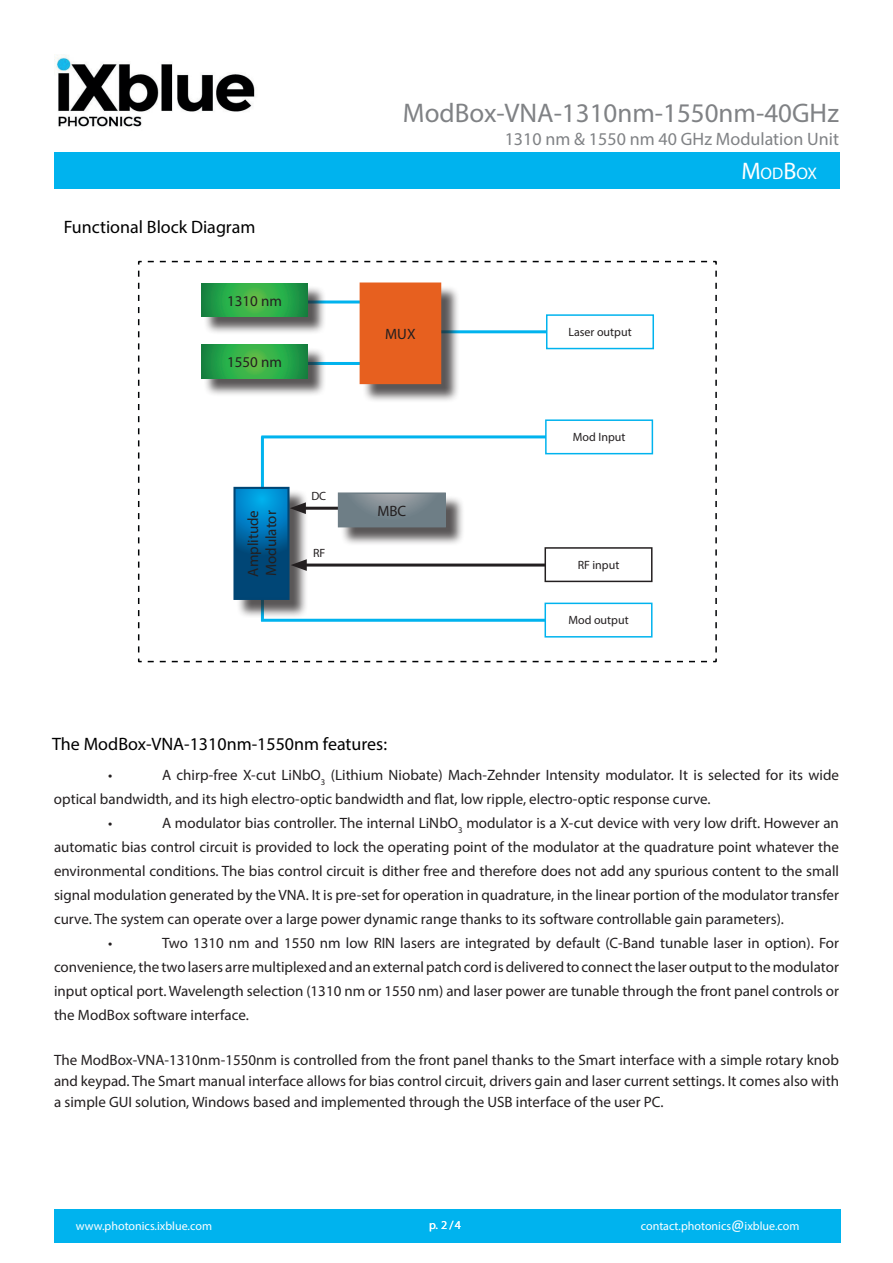
<style>
.page{position:relative;width:893px;height:1263px;background:#fff}
.page>*{position:absolute;margin:0;border:0;box-sizing:border-box;transform-origin:0 0}
.t1{font:27px "Myriad Pro";color:#808285}
.t2{font:18px "Myriad Pro";color:#000}
.t3{font:18px "Myriad Pro";color:#808285}
.t4{font:16.8px "Myriad Pro";color:#fff}
.t5{font:15px/24px "Myriad Pro";color:#231f20;text-align:justify}
.t6{font:12px "Myriad Pro";color:#fff}
.t7{font:12px "Myriad Pro";color:#231f20}
.s1{font-size:24px}
.s2{font-family:"Calibri";font-size:15px}
</style>
<div class="page">
<div style="left:54px;top:1209px;width:786px;height:33px;background:#00b3ee"></div>
<div style="left:54px;top:152px;width:786px;height:37px;background:#00b3ee"></div>
<img style="left:54px;top:54px;width:201px;height:73px">
<svg style="left:137px;top:260px;width:580px;height:403px"></svg>
<hr style="left:300px;top:507px;width:48px;height:3px;background:#231f20">
<div style="left:340px;top:495px;width:124px;height:51px;background:#231f20;opacity:.75"></div>
<svg style="left:341px;top:495px;width:102px;height:29px;background:#78858d"></svg>
<div style="left:338px;top:492px;width:108px;height:35px;border:2px solid #6e7e86"></div>
<hr style="left:261px;top:619px;width:318px;height:3px;background:#00b3ee">
<div style="left:545px;top:603px;width:107px;height:34px;background:#fff"></div>
<div style="left:544px;top:603px;width:108px;height:34px;border:2px solid #00b3ee"></div>
<hr style="left:301px;top:563px;width:304px;height:3px;background:#231f20">
<div style="left:545px;top:548px;width:107px;height:33px;background:#fff"></div>
<div style="left:544px;top:547px;width:108px;height:35px;border:2px solid #231f20"></div>
<hr style="left:261px;top:436px;width:3px;height:185px;background:#00b3ee">
<hr style="left:261px;top:435px;width:318px;height:3px;background:#00b3ee">
<div style="left:546px;top:420px;width:106px;height:34px;background:#fff"></div>
<div style="left:545px;top:419px;width:108px;height:35px;border:2px solid #00b3ee"></div>
<div style="left:236px;top:489px;width:72px;height:130px;background:#231f20;opacity:.75"></div>
<svg style="left:236px;top:490px;width:51px;height:107px;background:#00659f"></svg>
<div style="left:233px;top:487px;width:57px;height:113px;border:2px solid #004574"></div>
<hr style="left:303px;top:300px;width:88px;height:3px;background:#00b3ee">
<div style="left:204px;top:285px;width:123px;height:50px;background:#231f20;opacity:.75"></div>
<svg style="left:201px;top:283px;width:107px;height:34px;background:#2da647"></svg>
<hr style="left:303px;top:362px;width:116px;height:3px;background:#00b3ee">
<div style="left:204px;top:347px;width:123px;height:50px;background:#231f20;opacity:.75"></div>
<svg style="left:201px;top:345px;width:107px;height:33px;background:#2ea647"></svg>
<hr style="left:427px;top:330px;width:140px;height:3px;background:#00b3ee">
<div style="left:547px;top:315px;width:106px;height:34px;background:#fff"></div>
<div style="left:546px;top:314px;width:108px;height:35px;border:2px solid #00b3ee"></div>
<div style="left:362px;top:285px;width:98px;height:118px;background:#231f20;opacity:.75"></div>
<div style="left:360px;top:283px;width:80px;height:100px;background:#e7601f"></div>
<div style="left:360px;top:282px;width:81px;height:102px;border:2px solid #e7601f"></div>
<h1 class="t1" style="left:403px;top:97px;width:437px">ModBox-VNA-1310nm-1550nm-40GHz</h1>
<p class="t3" style="left:505px;top:128px;width:336px">1310 nm &amp; 1550 nm 40 GHz Modulation Unit</p>
<p class="t2" style="left:64px;top:216px;width:193px">Functional Block Diagram</p>
<p class="t5" style="left:227px;top:288px;width:56px">1310 nm</p>
<p class="t5" style="left:227px;top:350px;width:56px">1550 nm</p>
<p class="t5" style="left:244px;top:577px;width:68px;line-height:18px;rotate:-90deg">Amplitude<br>Modulator</p>
<p class="t7" style="left:311px;top:489px;width:16px">DC</p>
<p class="t7" style="left:313px;top:546px;width:14px">RF</p>
<p class="t5" style="left:385px;top:322px;width:32px">MUX</p>
<p class="t7" style="left:568px;top:325px;width:65px">Laser output</p>
<p class="t5" style="left:377px;top:498px;width:30px">MBC</p>
<p class="t7" style="left:573px;top:430px;width:54px">Mod Input</p>
<p class="t7" style="left:578px;top:558px;width:43px">RF input</p>
<p class="t7" style="left:568px;top:613px;width:62px">Mod output</p>
<p class="t2" style="left:52px;top:732px;width:336px">The ModBox-VNA-1310nm-1550nm features:</p>
<p class="t4" style="left:741px;top:163px;width:77px"><span class="s1">M</span>OD<span class="s1">B</span>OX</p>
<p class="t5" style="left:108px;top:762px;width:6px">•</p>
<p class="t5" style="left:162px;top:762px;width:678px">A chirp-free X-cut LiNbO<sub>3</sub> (Lithium Niobate) Mach-Zehnder Intensity modulator. It is selected for its wide</p>
<p class="t5" style="left:54px;top:786px;width:658px">optical bandwidth, and its high electro-optic bandwidth and flat, low ripple, electro-optic response curve.</p>
<p class="t5" style="left:108px;top:810px;width:6px">•</p>
<p class="t5" style="left:162px;top:810px;width:678px">A modulator bias controller. The internal LiNbO<sub>3</sub> modulator is a X-cut device with very low drift. However an</p>
<p class="t5" style="left:54px;top:834px;width:786px">automatic bias control circuit is provided to lock the operating point of the modulator at the quadrature point whatever the</p>
<p class="t5" style="left:54px;top:858px;width:787px">environmental conditions. The bias control circuit is dither free and therefore does not add any spurious content to the small</p>
<p class="t5" style="left:54px;top:882px;width:786px">signal modulation generated by the VNA. It is pre-set for operation in quadrature, in the linear portion of the modulator transfer</p>
<p class="t5" style="left:54px;top:906px;width:732px">curve. The system can operate over a large power dynamic range thanks to its software controllable gain parameters).</p>
<p class="t5" style="left:108px;top:930px;width:6px">•</p>
<p class="t5" style="left:54px;top:930px;width:787px;text-indent:108px">Two 1310 nm and 1550 nm low RIN lasers are integrated by default (C-Band tunable laser in option). For convenience, the two lasers arre multiplexed and an external patch cord is delivered to connect the laser output to the modulator input optical port. Wavelength selection (1310 nm or 1550 nm) and laser power are tunable through the front panel controls or the ModBox software interface.</p>
<p class="t5" style="left:54px;top:1049px;width:786px;line-height:21px">The ModBox-VNA-1310nm-1550nm is controlled from the front panel thanks to the Smart interface with a simple rotary knob and keypad. The Smart manual interface allows for bias control circuit, drivers gain and laser current settings. It comes also with a simple GUI solution, Windows based and implemented through the USB interface of the user PC.</p>
<p class="t6" style="left:76px;top:1218px;width:138px">www.photonics.ixblue.com</p>
<p class="t6" style="left:429px;top:1217px;width:33px">p. 2/4</p>
<p class="t6" style="left:641px;top:1219px;width:160px">contact.photonics<span class="s2">@</span>ixblue.com</p>
</div>
